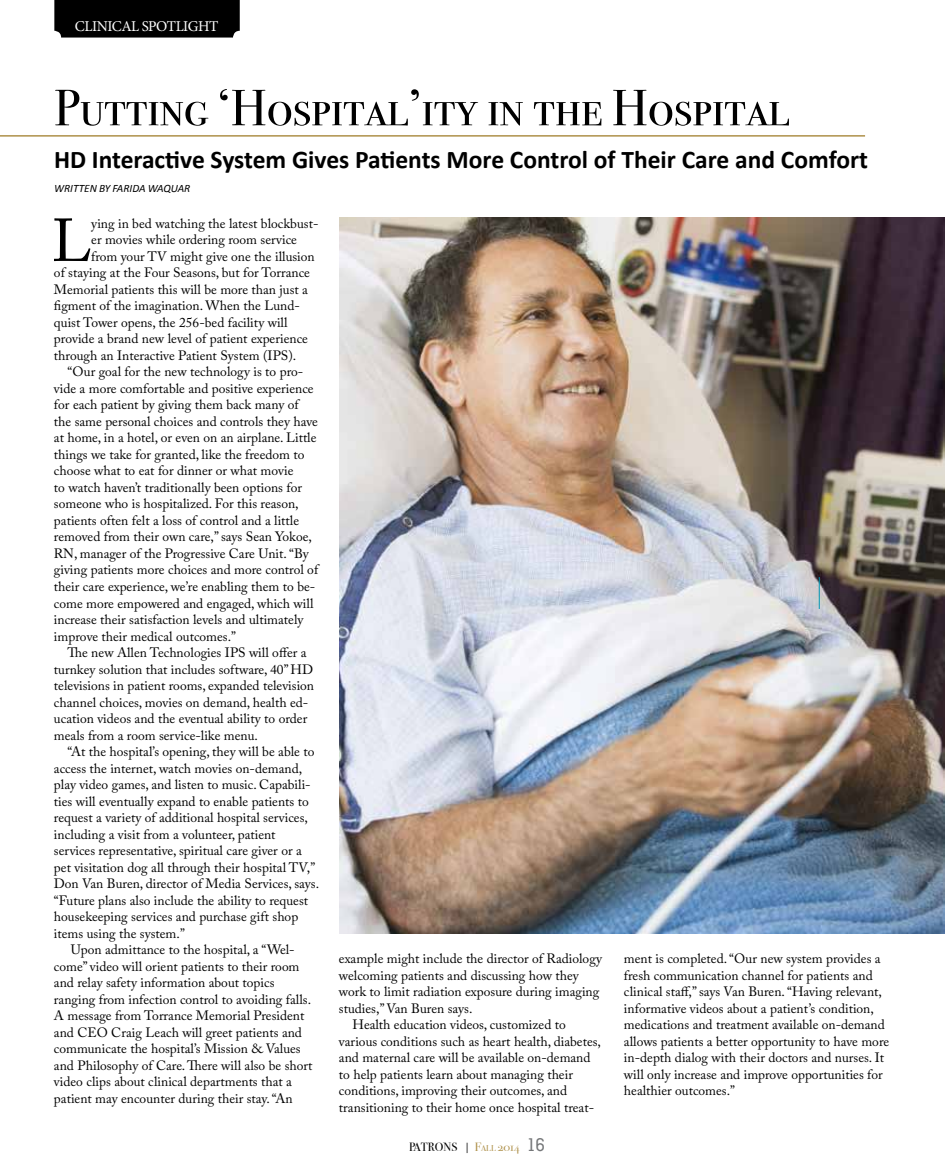
<style>
.page{position:relative;width:945px;height:1175px;background:#fff}
.page>*{position:absolute;margin:0;border:0;box-sizing:border-box;transform-origin:0 0}
.t1{font:59.85px "Adobe Caslon Pro";color:#000}
.t2{font:51px "Bodoni Svty Two SCITCTT Book";color:#000}
.t3{font:700 25.5px "Calibri";color:#000}
.t4{font:15px "Minion Pro";letter-spacing:-.03em;color:#fff}
.t5{font:13.5px/16.5px "Adobe Caslon Pro";color:#000}
.t6{font:12px "Bodoni Svty Two SCITCTT Book";color:#000}
.t7{font:italic 11.25px "Calibri";color:#000}
.s1{color:#ae9049}
.s2{font-size:8.4px;color:#ae9049}
.s3{font-family:"Memphis LT Std";font-weight:500;font-size:18px;color:#757779}
</style>
<div class="page">
<img style="left:339px;top:218px;width:606px;height:715px">
<div style="left:54px;top:0;width:186px;height:38px;background:#000"></div>
<hr style="left:819px;top:577px;width:1px;height:32px;background:#0095b3">
<hr style="left:0;top:135px;width:865px;height:2px;background:#ae9049">
<p class="t4" style="left:75px;top:16px;width:145px">CLINICAL SPOTLIGHT</p>
<h2 class="t2" style="left:54px;top:77px;width:737px">Putting ‘Hospital’ity in the Hospital</h2>
<h3 class="t3" style="left:54px;top:143px;width:816px">HD Interactive System Gives Patients More Control of Their Care and Comfort</h3>
<p class="t7" style="left:54px;top:180px;width:138px">WRITTEN BY FARIDA WAQUAR</p>
<h1 class="t1" style="left:52px;top:205px;width:41px">L</h1>
<p class="t5" style="left:91px;top:215px;width:229px">ying in bed watching the latest blockbust-</p>
<p class="t5" style="left:91px;top:231px;width:207px">er movies while ordering room service</p>
<p class="t5" style="left:91px;top:248px;width:225px">from your TV might give one the illusion</p>
<p class="t5" style="left:54px;top:264px;width:257px">of staying at the Four Seasons, but for Torrance</p>
<p class="t5" style="left:54px;top:281px;width:256px">Memorial patients this will be more than just a</p>
<p class="t5" style="left:54px;top:297px;width:247px">figment of the imagination. When the Lund-</p>
<p class="t5" style="left:54px;top:314px;width:235px">quist Tower opens, the 256-bed facility will</p>
<p class="t5" style="left:54px;top:330px;width:255px">provide a brand new level of patient experience</p>
<p class="t5" style="left:54px;top:347px;width:244px">through an Interactive Patient System (IPS).</p>
<p class="t5" style="left:67px;top:363px;width:237px">“Our goal for the new technology is to pro-</p>
<p class="t5" style="left:54px;top:380px;width:261px">vide a more comfortable and positive experience</p>
<p class="t5" style="left:54px;top:396px;width:246px">for each patient by giving them back many of</p>
<p class="t5" style="left:54px;top:413px;width:265px">the same personal choices and controls they have</p>
<p class="t5" style="left:54px;top:429px;width:264px">at home, in a hotel, or even on an airplane. Little</p>
<p class="t5" style="left:54px;top:446px;width:252px">things we take for granted, like the freedom to</p>
<p class="t5" style="left:54px;top:462px;width:241px">choose what to eat for dinner or what movie</p>
<p class="t5" style="left:54px;top:479px;width:250px">to watch haven’t traditionally been options for</p>
<p class="t5" style="left:54px;top:495px;width:246px">someone who is hospitalized. For this reason,</p>
<p class="t5" style="left:54px;top:512px;width:247px">patients often felt a loss of control and a little</p>
<p class="t5" style="left:54px;top:528px;width:259px">removed from their own care,” says Sean Yokoe,</p>
<p class="t5" style="left:54px;top:545px;width:256px">RN, manager of the Progressive Care Unit. “By</p>
<p class="t5" style="left:54px;top:561px;width:266px">giving patients more choices and more control of</p>
<p class="t5" style="left:54px;top:578px;width:263px">their care experience, we’re enabling them to be-</p>
<p class="t5" style="left:54px;top:594px;width:261px">come more empowered and engaged, which will</p>
<p class="t5" style="left:54px;top:611px;width:251px">increase their satisfaction levels and ultimately</p>
<p class="t5" style="left:54px;top:627px;width:184px">improve their medical outcomes.”</p>
<p class="t5" style="left:67px;top:644px;width:241px">The new Allen Technologies IPS will offer a</p>
<p class="t5" style="left:54px;top:660px;width:261px">turnkey solution that includes software, 40” HD</p>
<p class="t5" style="left:54px;top:677px;width:262px">televisions in patient rooms, expanded television</p>
<p class="t5" style="left:54px;top:693px;width:256px">channel choices, movies on demand, health ed-</p>
<p class="t5" style="left:54px;top:710px;width:255px">ucation videos and the eventual ability to order</p>
<p class="t5" style="left:54px;top:726px;width:205px">meals from a room service-like menu.</p>
<p class="t5" style="left:67px;top:743px;width:248px">“At the hospital’s opening, they will be able to</p>
<p class="t5" style="left:54px;top:759px;width:250px">access the internet, watch movies on-demand,</p>
<p class="t5" style="left:54px;top:776px;width:258px">play video games, and listen to music. Capabili-</p>
<p class="t5" style="left:54px;top:792px;width:256px">ties will eventually expand to enable patients to</p>
<p class="t5" style="left:54px;top:809px;width:255px">request a variety of additional hospital services,</p>
<p class="t5" style="left:54px;top:825px;width:223px">including a visit from a volunteer, patient</p>
<p class="t5" style="left:54px;top:842px;width:249px">services representative, spiritual care giver or a</p>
<p class="t5" style="left:54px;top:858px;width:263px">pet visitation dog all through their hospital TV,”</p>
<p class="t5" style="left:54px;top:875px;width:267px">Don Van Buren, director of Media Services, says.</p>
<p class="t5" style="left:54px;top:891px;width:256px">“Future plans also include the ability to request</p>
<p class="t5" style="left:54px;top:908px;width:246px">housekeeping services and purchase gift shop</p>
<p class="t5" style="left:54px;top:924px;width:132px">items using the system.”</p>
<p class="t5" style="left:71px;top:941px;width:225px">Upon admittance to the hospital, a “Wel-</p>
<p class="t5" style="left:54px;top:957px;width:247px">come” video will orient patients to their room</p>
<p class="t5" style="left:54px;top:974px;width:222px">and relay safety information about topics</p>
<p class="t5" style="left:54px;top:990px;width:259px">ranging from infection control to avoiding falls.</p>
<p class="t5" style="left:54px;top:1007px;width:252px">A message from Torrance Memorial President</p>
<p class="t5" style="left:54px;top:1023px;width:250px">and CEO Craig Leach will greet patients and</p>
<p class="t5" style="left:54px;top:1040px;width:248px">communicate the hospital’s Mission &amp; Values</p>
<p class="t5" style="left:54px;top:1056px;width:260px">and Philosophy of Care. There will also be short</p>
<p class="t5" style="left:54px;top:1073px;width:240px">video clips about clinical departments that a</p>
<p class="t5" style="left:54px;top:1089px;width:240px">patient may encounter during their stay. “An</p>
<p class="t5" style="left:339px;top:950px;width:265px">example might include the director of Radiology</p>
<p class="t5" style="left:339px;top:966px;width:241px">welcoming patients and discussing how they</p>
<p class="t5" style="left:339px;top:983px;width:262px">work to limit radiation exposure during imaging</p>
<p class="t5" style="left:339px;top:999px;width:135px">studies,” Van Buren says.</p>
<p class="t5" style="left:352px;top:1016px;width:215px">Health education videos, customized to</p>
<p class="t5" style="left:339px;top:1032px;width:264px">various conditions such as heart health, diabetes,</p>
<p class="t5" style="left:339px;top:1049px;width:253px">and maternal care will be available on-demand</p>
<p class="t5" style="left:339px;top:1065px;width:235px">to help patients learn about managing their</p>
<p class="t5" style="left:339px;top:1082px;width:230px">conditions, improving their outcomes, and</p>
<p class="t5" style="left:339px;top:1098px;width:257px">transitioning to their home once hospital treat-</p>
<p class="t6" style="left:409px;top:1139px;width:137px">PATRONS | <span class="s1">F</span><span class="s2">all</span> <span class="s1">2014</span> <span class="s3">16</span></p>
<p class="t5" style="left:624px;top:950px;width:267px">ment is completed. “Our new system provides a fresh communication channel for patients and clinical staff,” says Van Buren. “Having relevant, informative videos about a patient’s condition, medications and treatment available on-demand allows patients a better opportunity to have more in-depth dialog with their doctors and nurses. It will only increase and improve opportunities for healthier outcomes.”</p>
</div>
